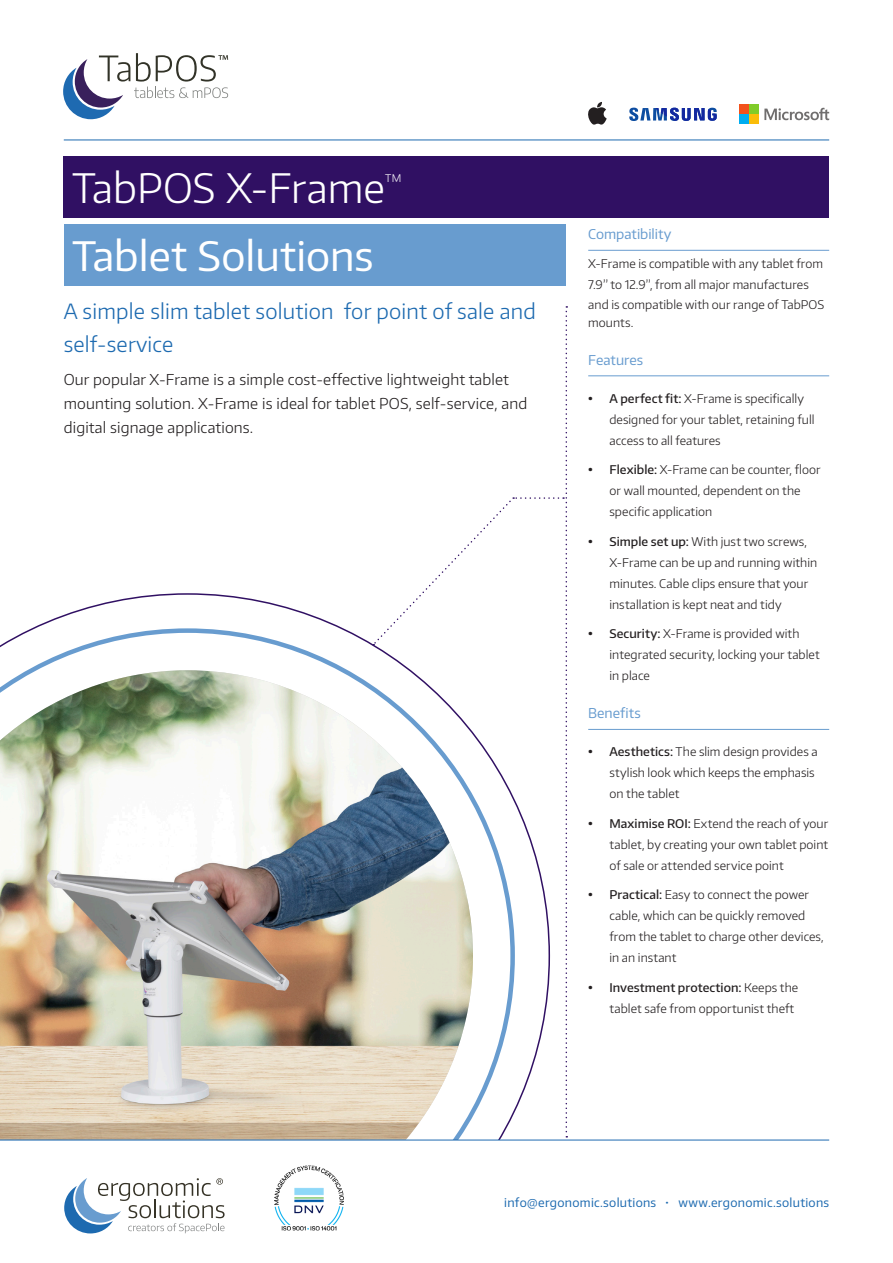
<style>
.page{position:relative;width:893px;height:1263px;background:#fff}
.page>*{position:absolute;margin:0;border:0;box-sizing:border-box;transform-origin:0 0}
.Secondary_H1{font:40.5px "Encode Sans";color:#fff}
.TabPOS_H1{font:300 40.5px "Encode Sans";color:#fff}
.t1{font:300 21px/33px "Encode Sans";letter-spacing:.01em;color:#1d6ab0}
.Intro{font:300 15px/24px "Encode Sans";letter-spacing:.01em;color:#231f20}
.t2{font:13.5px "Encode Sans";color:#689ccf}
.Body_Copy{font:300 12px/21px "Encode Sans";letter-spacing:.005em;color:#231f20}
.t3{font:12px "Encode Sans";letter-spacing:.025em;color:#1d6ab0}
.TabPOS_H1-2{font:300 10.5px "Encode Sans";color:#fff}
.s1{font-weight:900}
.s2{font-weight:500}
</style>
<div class="page">
<hr style="left:588px;top:250px;width:241px;height:1px;background:#689ccf">
<hr style="left:588px;top:375px;width:241px;height:1px;background:#689ccf">
<hr style="left:588px;top:729px;width:241px;height:1px;background:#689ccf">
<svg style="left:422px;top:306px;width:145px;height:831px"></svg>
<svg style="left:32px;top:593px;width:518px;height:547px"></svg>
<svg style="left:0;top:628px;width:515px;height:512px"></svg>
<img style="left:0;top:670px;width:473px;height:470px">
<div style="left:64px;top:156px;width:765px;height:62px;background:#301063"></div>
<div style="left:64px;top:224px;width:502px;height:62px;background:#689ccf"></div>
<svg style="left:629px;top:108px;width:88px;height:13px"></svg>
<svg style="left:588px;top:102px;width:19px;height:23px"></svg>
<svg style="left:764px;top:108px;width:65px;height:12px"></svg>
<div style="left:740px;top:105px;width:9px;height:9px;background:#f2521c"></div>
<div style="left:750px;top:105px;width:9px;height:9px;background:#80cc29"></div>
<div style="left:740px;top:115px;width:9px;height:9px;background:#00adf0"></div>
<div style="left:750px;top:115px;width:9px;height:9px;background:#fabd0a"></div>
<svg style="left:63px;top:53px;width:165px;height:66px"></svg>
<hr style="left:64px;top:140px;width:765px;height:1px;background:#1d6ab0">
<hr style="left:0;top:1140px;width:829px;height:1px;background:#1d6ab0">
<svg style="left:64px;top:1178px;width:161px;height:55px"></svg>
<img style="left:274px;top:1165px;width:69px;height:65px">
<p class="TabPOS_H1" style="left:72px;top:162px;width:314px">TabPOS X-Frame</p>
<p class="TabPOS_H1-2" style="left:385px;top:171px;width:18px">TM</p>
<p class="Secondary_H1" style="left:72px;top:230px;width:303px">Tablet Solutions</p>
<h2 class="t1" style="left:64px;top:294px;width:474px">A simple slim tablet solution for point of sale and self-service</h2>
<p class="Intro" style="left:64px;top:367px;width:465px">Our popular X-Frame is a simple cost-effective lightweight tablet mounting solution. X-Frame is ideal for tablet POS, self-service, and</p>
<p class="Intro" style="left:64px;top:415px;width:191px">digital signage applications.</p>
<h3 class="t2" style="left:588px;top:225px;width:85px">Compatibility</h3>
<p class="Body_Copy" style="left:588px;top:253px;width:236px">X-Frame is compatible with any tablet from</p>
<p class="Body_Copy" style="left:588px;top:273px;width:222px">7.9” to 12.9”, from all major manufactures</p>
<p class="Body_Copy" style="left:588px;top:294px;width:237px">and is compatible with our range of TabPOS</p>
<p class="Body_Copy" style="left:588px;top:311px;width:47px">mounts.</p>
<h3 class="t2" style="left:588px;top:351px;width:56px">Features</h3>
<p class="Body_Copy" style="left:609px;top:387px;width:207px;text-indent:-21px"><span class="s1">•</span> <span class="s2">A perfect fit:</span> X-Frame is specifically designed for your tablet, retaining full access to all features</p>
<p class="Body_Copy" style="left:609px;top:459px;width:213px;text-indent:-21px"><span class="s1">•</span> <span class="s2">Flexible:</span> X-Frame can be counter, floor or wall mounted, dependent on the specific application</p>
<p class="Body_Copy" style="left:609px;top:530px;width:209px;text-indent:-21px"><span class="s1">•</span> <span class="s2">Simple set up:</span> With just two screws, X-Frame can be up and running within minutes. Cable clips ensure that your installation is kept neat and tidy</p>
<p class="Body_Copy" style="left:609px;top:623px;width:212px;text-indent:-21px"><span class="s1">•</span> <span class="s2">Security:</span> X-Frame is provided with integrated security, locking your tablet in place</p>
<h3 class="t2" style="left:588px;top:704px;width:54px">Benefits</h3>
<p class="Body_Copy" style="left:609px;top:741px;width:210px;text-indent:-21px"><span class="s1">•</span> <span class="s2">Aesthetics:</span> The slim design provides a stylish look which keeps the emphasis on the tablet</p>
<p class="Body_Copy" style="left:609px;top:812px;width:220px;text-align:justify;text-indent:-21px"><span class="s1">•</span> <span class="s2">Maximise ROI:</span> Extend the reach of your tablet, by creating your own tablet point of sale or attended service point</p>
<p class="Body_Copy" style="left:609px;top:884px;width:216px;text-indent:-21px"><span class="s1">•</span> <span class="s2">Practical:</span> Easy to connect the power cable, which can be quickly removed from the tablet to charge other devices, in an instant</p>
<p class="Body_Copy" style="left:609px;top:976px;width:190px;text-indent:-21px"><span class="s1">•</span> <span class="s2">Investment protection:</span> Keeps the tablet safe from opportunist theft</p>
<p class="t3" style="left:504px;top:1195px;width:327px">info@ergonomic.solutions • www.ergonomic.solutions</p>
</div>
